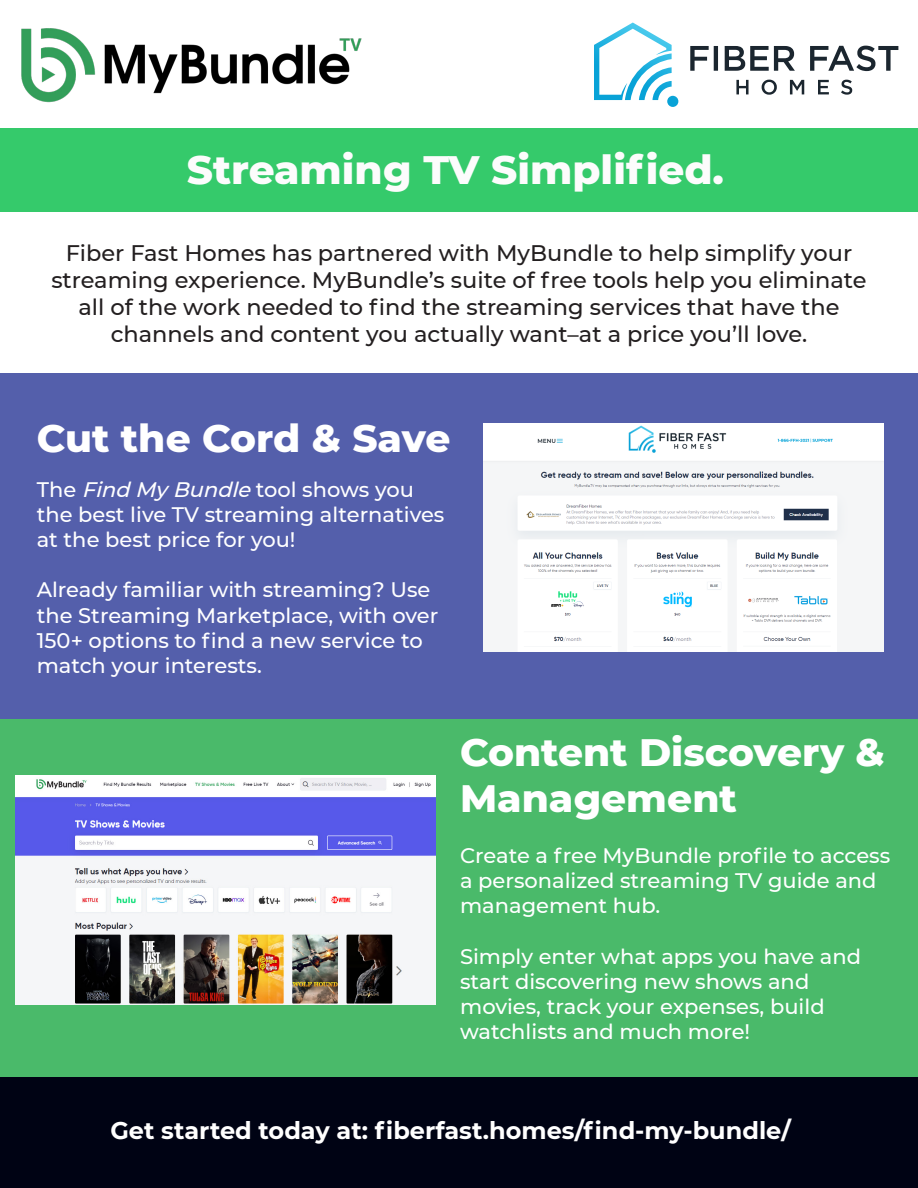
<style>
.page{position:relative;width:918px;height:1188px;background:#fff}
.page>*{position:absolute;margin:0;border:0;box-sizing:border-box;transform-origin:0 0}
.t1{font:800 40.5px "Montserrat";color:#fcfcfc}
.t2{font:800 39px "Montserrat";color:#fff}
.t3{font:700 24px "Montserrat";color:#fff}
.t4{font:500 22.5px/27px "Montserrat";color:#231f20;text-align:center}
.t5{font:500 21px/25.2px "Montserrat";color:#fff}
.s1{font-style:italic}
</style>
<div class="page">
<div style="left:0;top:128px;width:918px;height:83px;background:#35ca6b"></div>
<div style="left:0;top:373px;width:918px;height:348px;background:#545fab"></div>
<div style="left:0;top:719px;width:918px;height:359px;background:#4aba6a"></div>
<div style="left:0;top:1078px;width:918px;height:110px;background:#000314"></div>
<img style="left:21px;top:28px;width:341px;height:75px">
<img style="left:15px;top:776px;width:420px;height:229px">
<img style="left:484px;top:424px;width:400px;height:228px">
<svg style="left:690px;top:46px;width:208px;height:25px"></svg>
<svg style="left:736px;top:80px;width:116px;height:15px"></svg>
<img style="left:594px;top:23px;width:84px;height:84px">
<p class="t1" style="left:187px;top:140px;width:539px">Streaming TV Simplified.</p>
<p class="t4" style="left:51px;top:239px;width:817px">Fiber Fast Homes has partnered with MyBundle to help simplify your streaming experience. MyBundle’s suite of free tools help you eliminate all of the work needed to find the streaming services that have the channels and content you actually want–at a price you’ll love.</p>
<p class="t2" style="left:37px;top:409px;width:415px">Cut the Cord &amp; Save</p>
<p class="t5" style="left:37px;top:476px;width:409px">The <span class="s1">Find My Bundle</span> tool shows you the best live TV streaming alternatives at the best price for you!</p>
<p class="t5" style="left:37px;top:577px;width:395px">Already familiar with streaming? Use</p>
<p class="t5" style="left:37px;top:602px;width:403px">the Streaming Marketplace, with over</p>
<p class="t5" style="left:37px;top:627px;width:388px">150+ options to find a new service to</p>
<p class="t5" style="left:37px;top:652px;width:227px">match your interests.</p>
<p class="t2" style="left:460px;top:723px;width:426px">Content Discovery &amp;</p>
<p class="t2" style="left:460px;top:770px;width:278px">Management</p>
<p class="t5" style="left:460px;top:842px;width:432px">Create a free MyBundle profile to access</p>
<p class="t5" style="left:460px;top:867px;width:418px">a personalized streaming TV guide and management hub.</p>
<p class="t5" style="left:460px;top:943px;width:403px">Simply enter what apps you have and</p>
<p class="t5" style="left:460px;top:968px;width:351px">start discovering new shows and</p>
<p class="t5" style="left:460px;top:993px;width:366px">movies, track your expenses, build</p>
<p class="t5" style="left:460px;top:1018px;width:292px">watchlists and much more!</p>
<p class="t3" style="left:110px;top:1113px;width:682px">Get started today at: fiberfast.homes/find-my-bundle/</p>
</div>
